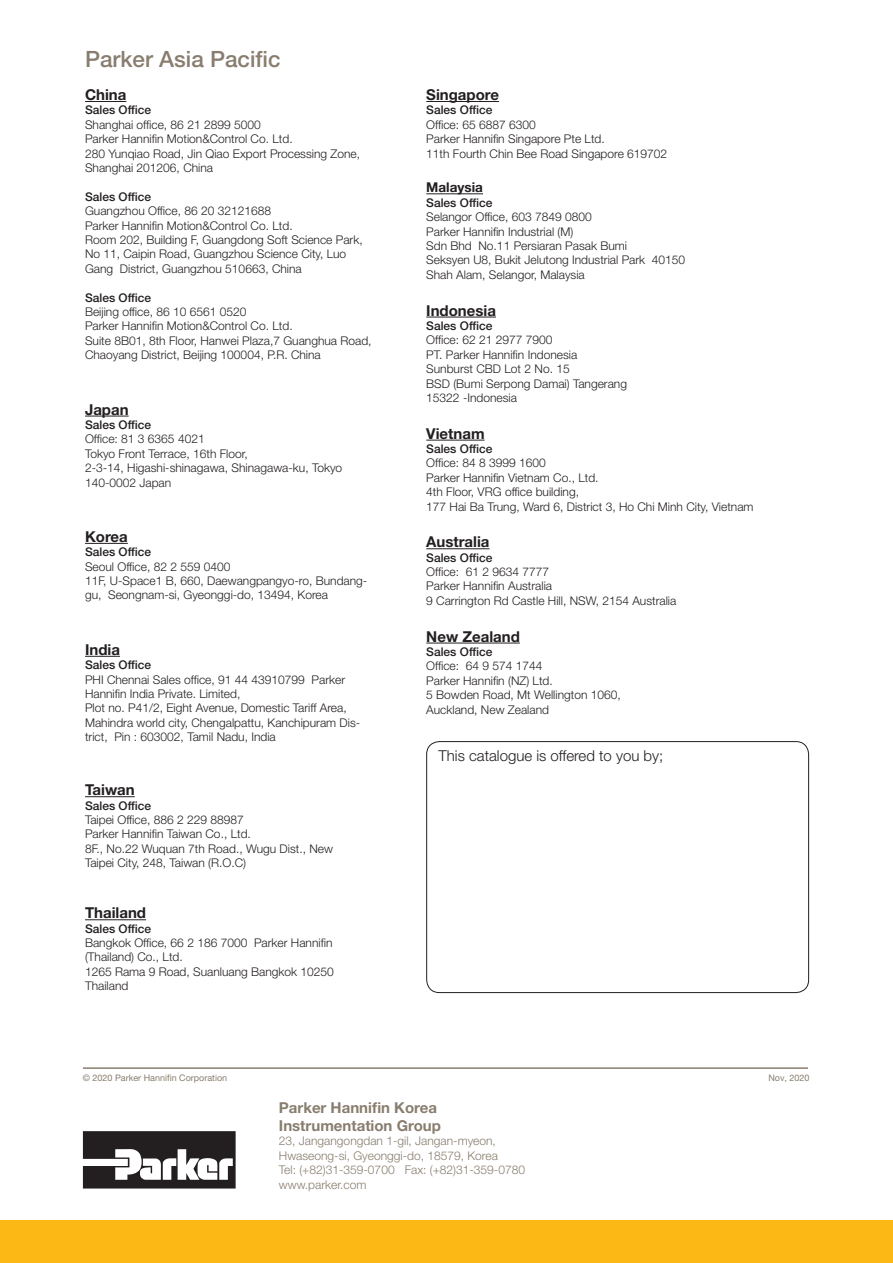
<style>
.page{position:relative;width:893px;height:1263px;background:#fff}
.page>*{position:absolute;margin:0;border:0;box-sizing:border-box;transform-origin:0 0}
.T_Body_Text_Extra{font:500 22.5px "Helvetica Neue LT Std";color:#887d6e}
.T_Body_Text_Extra-2{font:700 15px "Helvetica Neue LT Std";color:#231f20}
.T_Body_Text{font:700 15px "Helvetica Neue LT Std";color:#887d6e}
.t1{font:300 15px "Helvetica Neue LT Std";color:#231f20}
.T_Body_Text_Extra-3{font:700 13.5px "Helvetica Neue LT Std";color:#231f20}
.T_Body_Text_Extra-4{font:300 12px/14.4px "Helvetica Neue LT Std";color:#231f20}
.T_Body_Text_Extra-5{font:500 12px "Helvetica Neue LT Std";color:#231f20}
.T_Body_Text-2{font:300 12px/14.4px "Helvetica Neue LT Std";color:#887d6e}
.t2{font:9px "Helvetica Neue LT Std";color:#887d6e}
</style>
<div class="page">
<svg style="left:83px;top:1131px;width:153px;height:57px"></svg>
<hr style="left:83px;top:1067px;width:725px;height:2px;background:#887d6e">
<div style="left:0;top:1220px;width:893px;height:43px;background:#fcb814"></div>
<div style="left:426px;top:741px;width:383px;height:252px;border:1px solid #231f20;border-radius:13px"></div>
<hr style="left:85px;top:101px;width:41px;height:1px;background:#231f20">
<hr style="left:85px;top:416px;width:44px;height:1px;background:#231f20">
<hr style="left:85px;top:543px;width:43px;height:1px;background:#231f20">
<hr style="left:85px;top:656px;width:35px;height:1px;background:#231f20">
<hr style="left:85px;top:796px;width:50px;height:1px;background:#231f20">
<hr style="left:85px;top:919px;width:61px;height:1px;background:#231f20">
<hr style="left:426px;top:101px;width:73px;height:1px;background:#231f20">
<hr style="left:426px;top:193px;width:57px;height:1px;background:#231f20">
<hr style="left:426px;top:317px;width:70px;height:1px;background:#231f20">
<hr style="left:426px;top:440px;width:59px;height:1px;background:#231f20">
<hr style="left:426px;top:548px;width:64px;height:1px;background:#231f20">
<hr style="left:426px;top:643px;width:94px;height:1px;background:#231f20">
<p class="T_Body_Text_Extra" style="left:85px;top:46px;width:197px">Parker Asia Pacific</p>
<p class="T_Body_Text_Extra-2" style="left:85px;top:85px;width:43px">China</p>
<p class="T_Body_Text_Extra-5" style="left:85px;top:103px;width:68px">Sales Office</p>
<p class="T_Body_Text_Extra-4" style="left:85px;top:117px;width:177px">Shanghai office, 86 21 2899 5000</p>
<p class="T_Body_Text_Extra-4" style="left:85px;top:131px;width:209px">Parker Hannifin Motion&amp;Control Co. Ltd.</p>
<p class="T_Body_Text_Extra-4" style="left:85px;top:146px;width:276px">280 Yunqiao Road, Jin Qiao Export Processing Zone,<br>Shanghai 201206, China</p>
<p class="T_Body_Text_Extra-5" style="left:85px;top:189px;width:68px">Sales Office</p>
<p class="T_Body_Text_Extra-4" style="left:85px;top:203px;width:188px">Guangzhou Office, 86 20 32121688</p>
<p class="T_Body_Text_Extra-4" style="left:85px;top:218px;width:209px">Parker Hannifin Motion&amp;Control Co. Ltd.</p>
<p class="T_Body_Text_Extra-4" style="left:85px;top:232px;width:279px">Room 202, Building F, Guangdong Soft Science Park,</p>
<p class="T_Body_Text_Extra-4" style="left:85px;top:247px;width:263px">No 11, Caipin Road, Guangzhou Science City, Luo<br>Gang District, Guangzhou 510663, China</p>
<p class="T_Body_Text_Extra-5" style="left:85px;top:290px;width:68px">Sales Office</p>
<p class="T_Body_Text_Extra-4" style="left:85px;top:304px;width:163px">Beijing office, 86 10 6561 0520</p>
<p class="T_Body_Text_Extra-4" style="left:85px;top:319px;width:209px">Parker Hannifin Motion&amp;Control Co. Ltd.</p>
<p class="T_Body_Text_Extra-4" style="left:85px;top:333px;width:288px">Suite 8B01, 8th Floor, Hanwei Plaza,7 Guanghua Road,<br>Chaoyang District, Beijing 100004, P.R. China</p>
<p class="T_Body_Text_Extra-2" style="left:85px;top:400px;width:45px">Japan</p>
<p class="T_Body_Text_Extra-5" style="left:85px;top:417px;width:68px">Sales Office</p>
<p class="T_Body_Text_Extra-4" style="left:85px;top:432px;width:121px">Office: 81 3 6365 4021</p>
<p class="T_Body_Text_Extra-4" style="left:85px;top:446px;width:164px">Tokyo Front Terrace, 16th Floor,</p>
<p class="T_Body_Text_Extra-4" style="left:85px;top:460px;width:259px">2-3-14, Higashi-shinagawa, Shinagawa-ku, Tokyo</p>
<p class="T_Body_Text_Extra-4" style="left:85px;top:475px;width:88px">140-0002 Japan</p>
<p class="T_Body_Text_Extra-2" style="left:85px;top:527px;width:44px">Korea</p>
<p class="T_Body_Text_Extra-5" style="left:85px;top:545px;width:68px">Sales Office</p>
<p class="T_Body_Text_Extra-4" style="left:85px;top:559px;width:147px">Seoul Office, 82 2 559 0400</p>
<p class="T_Body_Text_Extra-4" style="left:85px;top:573px;width:284px">11F, U-Space1 B, 660, Daewangpangyo-ro, Bundang&shy;gu, Seongnam-si, Gyeonggi-do, 13494, Korea</p>
<p class="T_Body_Text_Extra-2" style="left:85px;top:640px;width:36px">India</p>
<p class="T_Body_Text_Extra-5" style="left:85px;top:658px;width:68px">Sales Office</p>
<p class="T_Body_Text_Extra-4" style="left:85px;top:672px;width:262px">PHI Chennai Sales office, 91 44 43910799 Parker<br>Hannifin India Private. Limited,</p>
<p class="T_Body_Text_Extra-4" style="left:85px;top:701px;width:263px">Plot no. P41/2, Eight Avenue, Domestic Tariff Area,</p>
<p class="T_Body_Text_Extra-4" style="left:85px;top:715px;width:277px">Mahindra world city, Chengalpattu, Kanchipuram Dis&shy;trict, Pin : 603002, Tamil Nadu, India</p>
<p class="T_Body_Text_Extra-2" style="left:85px;top:780px;width:51px">Taiwan</p>
<p class="T_Body_Text_Extra-5" style="left:85px;top:798px;width:68px">Sales Office</p>
<p class="T_Body_Text_Extra-4" style="left:85px;top:812px;width:160px">Taipei Office, 886 2 229 88987</p>
<p class="T_Body_Text_Extra-4" style="left:85px;top:827px;width:167px">Parker Hannifin Taiwan Co., Ltd.</p>
<p class="T_Body_Text_Extra-4" style="left:85px;top:841px;width:249px">8F., No.22 Wuquan 7th Road., Wugu Dist., New<br>Taipei City, 248, Taiwan (R.O.C)</p>
<p class="T_Body_Text_Extra-2" style="left:85px;top:904px;width:63px">Thailand</p>
<p class="T_Body_Text_Extra-5" style="left:85px;top:921px;width:68px">Sales Office</p>
<p class="T_Body_Text_Extra-4" style="left:85px;top:935px;width:249px">Bangkok Office, 66 2 186 7000 Parker Hannifin (Thailand) Co., Ltd.</p>
<p class="T_Body_Text_Extra-4" style="left:85px;top:964px;width:250px">1265 Rama 9 Road, Suanluang Bangkok 10250<br>Thailand</p>
<p class="T_Body_Text_Extra-2" style="left:426px;top:85px;width:74px">Singapore</p>
<p class="T_Body_Text_Extra-5" style="left:426px;top:103px;width:68px">Sales Office</p>
<p class="T_Body_Text_Extra-4" style="left:426px;top:117px;width:111px">Office: 65 6887 6300</p>
<p class="T_Body_Text_Extra-4" style="left:426px;top:131px;width:180px">Parker Hannifin Singapore Pte Ltd.</p>
<p class="T_Body_Text_Extra-4" style="left:426px;top:146px;width:243px">11th Fourth Chin Bee Road Singapore 619702</p>
<p class="T_Body_Text_Extra-3" style="left:426px;top:179px;width:58px">Malaysia</p>
<p class="T_Body_Text_Extra-5" style="left:426px;top:195px;width:68px">Sales Office</p>
<p class="T_Body_Text_Extra-4" style="left:426px;top:210px;width:167px">Selangor Office, 603 7849 0800</p>
<p class="T_Body_Text_Extra-4" style="left:426px;top:224px;width:149px">Parker Hannifin Industrial (M)</p>
<p class="T_Body_Text_Extra-4" style="left:426px;top:238px;width:202px">Sdn Bhd No.11 Persiaran Pasak Bumi</p>
<p class="T_Body_Text_Extra-4" style="left:426px;top:253px;width:260px">Seksyen U8, Bukit Jelutong Industrial Park 40150</p>
<p class="T_Body_Text_Extra-4" style="left:426px;top:267px;width:160px">Shah Alam, Selangor, Malaysia</p>
<p class="T_Body_Text_Extra-2" style="left:426px;top:301px;width:71px">Indonesia</p>
<p class="T_Body_Text_Extra-5" style="left:426px;top:318px;width:68px">Sales Office</p>
<p class="T_Body_Text_Extra-4" style="left:426px;top:333px;width:128px">Office: 62 21 2977 7900</p>
<p class="T_Body_Text_Extra-4" style="left:426px;top:347px;width:152px">PT. Parker Hannifin Indonesia</p>
<p class="T_Body_Text_Extra-4" style="left:426px;top:361px;width:145px">Sunburst CBD Lot 2 No. 15</p>
<p class="T_Body_Text_Extra-4" style="left:426px;top:376px;width:202px">BSD (Bumi Serpong Damai) Tangerang</p>
<p class="T_Body_Text_Extra-4" style="left:426px;top:390px;width:92px">15322 -Indonesia</p>
<p class="T_Body_Text_Extra-2" style="left:426px;top:424px;width:60px">Vietnam</p>
<p class="T_Body_Text_Extra-5" style="left:426px;top:442px;width:68px">Sales Office</p>
<p class="T_Body_Text_Extra-4" style="left:426px;top:456px;width:121px">Office: 84 8 3999 1600</p>
<p class="T_Body_Text_Extra-4" style="left:426px;top:470px;width:174px">Parker Hannifin Vietnam Co., Ltd.</p>
<p class="T_Body_Text_Extra-4" style="left:426px;top:484px;width:154px">4th Floor, VRG office building,</p>
<p class="T_Body_Text_Extra-4" style="left:426px;top:499px;width:329px">177 Hai Ba Trung, Ward 6, District 3, Ho Chi Minh City, Vietnam</p>
<p class="T_Body_Text_Extra-2" style="left:426px;top:533px;width:65px">Australia</p>
<p class="T_Body_Text_Extra-5" style="left:426px;top:550px;width:68px">Sales Office</p>
<p class="T_Body_Text_Extra-4" style="left:426px;top:564px;width:124px">Office: 61 2 9634 7777</p>
<p class="T_Body_Text_Extra-4" style="left:426px;top:579px;width:127px">Parker Hannifin Australia</p>
<p class="T_Body_Text_Extra-4" style="left:426px;top:593px;width:252px">9 Carrington Rd Castle Hill, NSW, 2154 Australia</p>
<p class="T_Body_Text_Extra-2" style="left:426px;top:627px;width:95px">New Zealand</p>
<p class="T_Body_Text_Extra-5" style="left:426px;top:644px;width:68px">Sales Office</p>
<p class="T_Body_Text_Extra-4" style="left:426px;top:659px;width:118px">Office: 64 9 574 1744</p>
<p class="T_Body_Text_Extra-4" style="left:426px;top:673px;width:128px">Parker Hannifin (NZ) Ltd.</p>
<p class="T_Body_Text_Extra-4" style="left:426px;top:687px;width:196px">5 Bowden Road, Mt Wellington 1060,</p>
<p class="T_Body_Text_Extra-4" style="left:426px;top:702px;width:124px">Auckland, New Zealand</p>
<p class="t1" style="left:439px;top:747px;width:226px">This catalogue is offered to you by;</p>
<p class="t2" style="left:83px;top:1072px;width:146px">© 2020 Parker Hannifin Corporation</p>
<p class="t2" style="left:768px;top:1072px;width:43px">Nov, 2020</p>
<p class="T_Body_Text" style="left:279px;top:1098px;width:160px">Parker Hannifin Korea</p>
<p class="T_Body_Text" style="left:279px;top:1116px;width:163px">Instrumentation Group</p>
<p class="T_Body_Text-2" style="left:279px;top:1133px;width:220px">23, Jangangongdan 1-gil, Jangan-myeon,<br>Hwaseong-si, Gyeonggi-do, 18579, Korea</p>
<p class="T_Body_Text-2" style="left:279px;top:1162px;width:248px">Tel: (+82)31-359-0700 Fax: (+82)31-359-0780</p>
<p class="T_Body_Text-2" style="left:279px;top:1177px;width:89px">www.parker.com</p>
</div>
